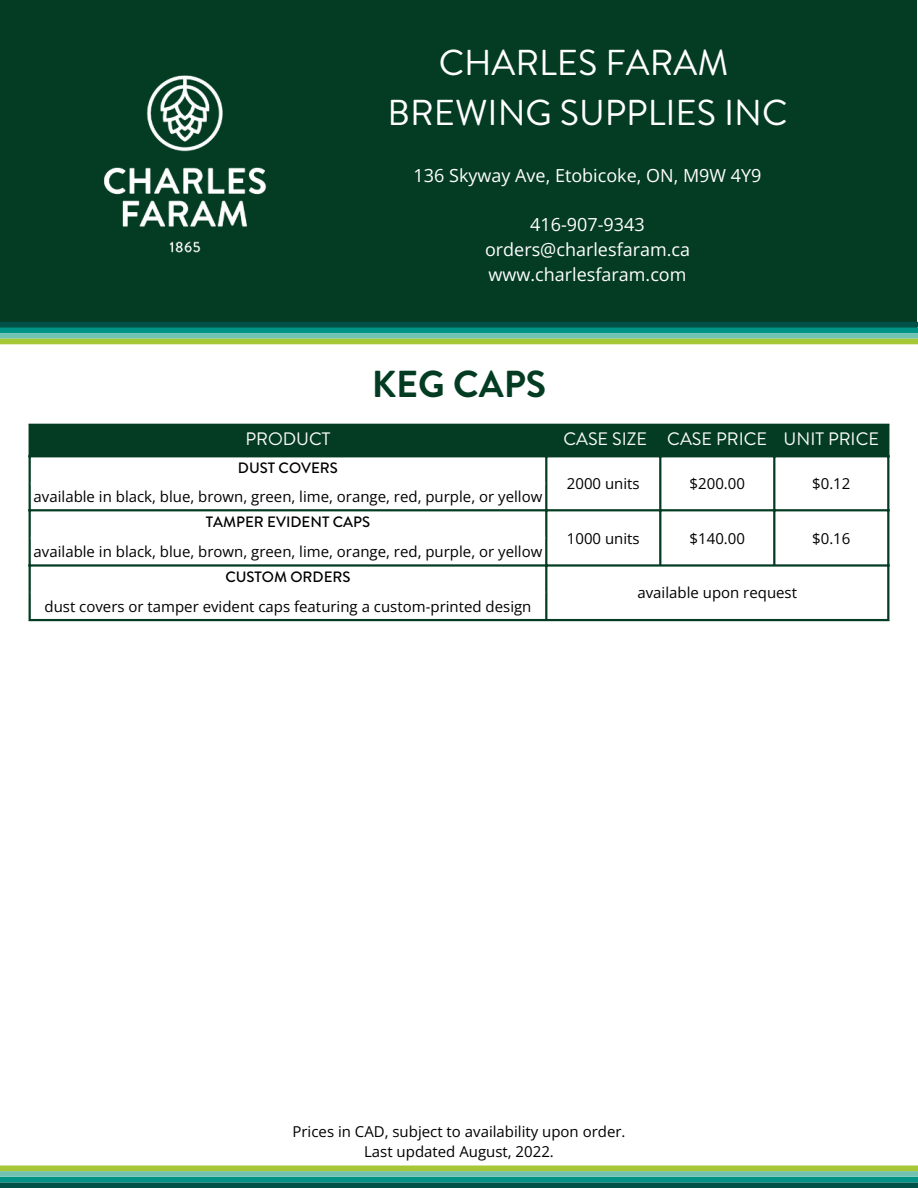
<style>
.page{position:relative;width:918px;height:1188px;background:#fff}
.page>*{position:absolute;margin:0;border:0;box-sizing:border-box;transform-origin:0 0}
.t1{font:700 37.5px "Brandon Grotesque";color:#043c23}
.t2{font:36px/49.5px "Brandon Grotesque";color:#fff;text-align:center}
.t3{font:18px/24.8px "Open Sans";color:#fff;text-align:center}
.t4{font:18px "Brandon Grotesque";color:#fcfcfb}
.t5{font:15px/20.2px "Open Sans";color:#000;text-align:center}
.t6{font:500 15px "Brandon Grotesque";color:#000}
</style>
<div class="page">
<div style="left:0;top:0;width:917px;height:327px;background:#043c23"></div>
<div style="left:0;top:322px;width:918px;height:5px;background:#015148"></div>
<div style="left:0;top:327px;width:918px;height:6px;background:#009386"></div>
<div style="left:0;top:333px;width:918px;height:6px;background:#70c2b2"></div>
<div style="left:0;top:339px;width:918px;height:5px;background:#a7c836"></div>
<div style="left:0;top:1182px;width:918px;height:6px;background:#015148"></div>
<div style="left:0;top:1177px;width:918px;height:5px;background:#009386"></div>
<div style="left:0;top:1171px;width:918px;height:6px;background:#70c2b2"></div>
<div style="left:0;top:1165px;width:918px;height:6px;background:#a7c836"></div>
<div style="left:31px;top:426px;width:856px;height:29px;background:#043c23"></div>
<hr style="left:29px;top:426px;width:2px;height:193px;background:#043c23">
<hr style="left:545px;top:426px;width:2px;height:193px;background:#043c23">
<hr style="left:659px;top:426px;width:2px;height:138px;background:#043c23">
<hr style="left:773px;top:426px;width:2px;height:138px;background:#043c23">
<hr style="left:887px;top:426px;width:2px;height:193px;background:#043c23">
<hr style="left:29px;top:424px;width:860px;height:2px;background:#043c23">
<hr style="left:29px;top:455px;width:860px;height:2px;background:#043c23">
<hr style="left:29px;top:509px;width:860px;height:2px;background:#043c23">
<hr style="left:29px;top:564px;width:860px;height:3px;background:#043c23">
<hr style="left:29px;top:619px;width:860px;height:2px;background:#043c23">
<img style="left:104px;top:75px;width:163px;height:178px">
<h2 class="t2" style="left:388px;top:39px;width:401px">CHARLES FARAM<br>BREWING SUPPLIES INC</h2>
<p class="t3" style="left:414px;top:163px;width:349px">136 Skyway Ave, Etobicoke, ON, M9W 4Y9</p>
<p class="t3" style="left:485px;top:212px;width:207px">416-907-9343 orders@charlesfaram.ca www.charlesfaram.com</p>
<h1 class="t1" style="left:372px;top:358px;width:176px">KEG CAPS</h1>
<p class="t4" style="left:245px;top:426px;width:87px">PRODUCT</p>
<p class="t4" style="left:563px;top:426px;width:317px">CASE SIZE CASE PRICE UNIT PRICE</p>
<p class="t6" style="left:238px;top:458px;width:102px">DUST COVERS</p>
<p class="t5" style="left:567px;top:473px;width:74px">2000 units</p>
<p class="t5" style="left:690px;top:473px;width:57px">$200.00</p>
<p class="t5" style="left:812px;top:473px;width:40px">$0.12</p>
<p class="t5" style="left:34px;top:486px;width:510px">available in black, blue, brown, green, lime, orange, red, purple, or yellow</p>
<p class="t6" style="left:206px;top:512px;width:166px">TAMPER EVIDENT CAPS</p>
<p class="t5" style="left:567px;top:528px;width:74px">1000 units</p>
<p class="t5" style="left:690px;top:528px;width:57px">$140.00</p>
<p class="t5" style="left:812px;top:528px;width:40px">$0.16</p>
<p class="t5" style="left:34px;top:541px;width:510px">available in black, blue, brown, green, lime, orange, red, purple, or yellow</p>
<p class="t6" style="left:225px;top:567px;width:127px">CUSTOM ORDERS</p>
<p class="t5" style="left:637px;top:582px;width:161px">available upon request</p>
<p class="t5" style="left:44px;top:596px;width:488px">dust covers or tamper evident caps featuring a custom-printed design</p>
<p class="t5" style="left:292px;top:1121px;width:335px">Prices in CAD, subject to availability upon order.<br>Last updated August, 2022.</p>
</div>
